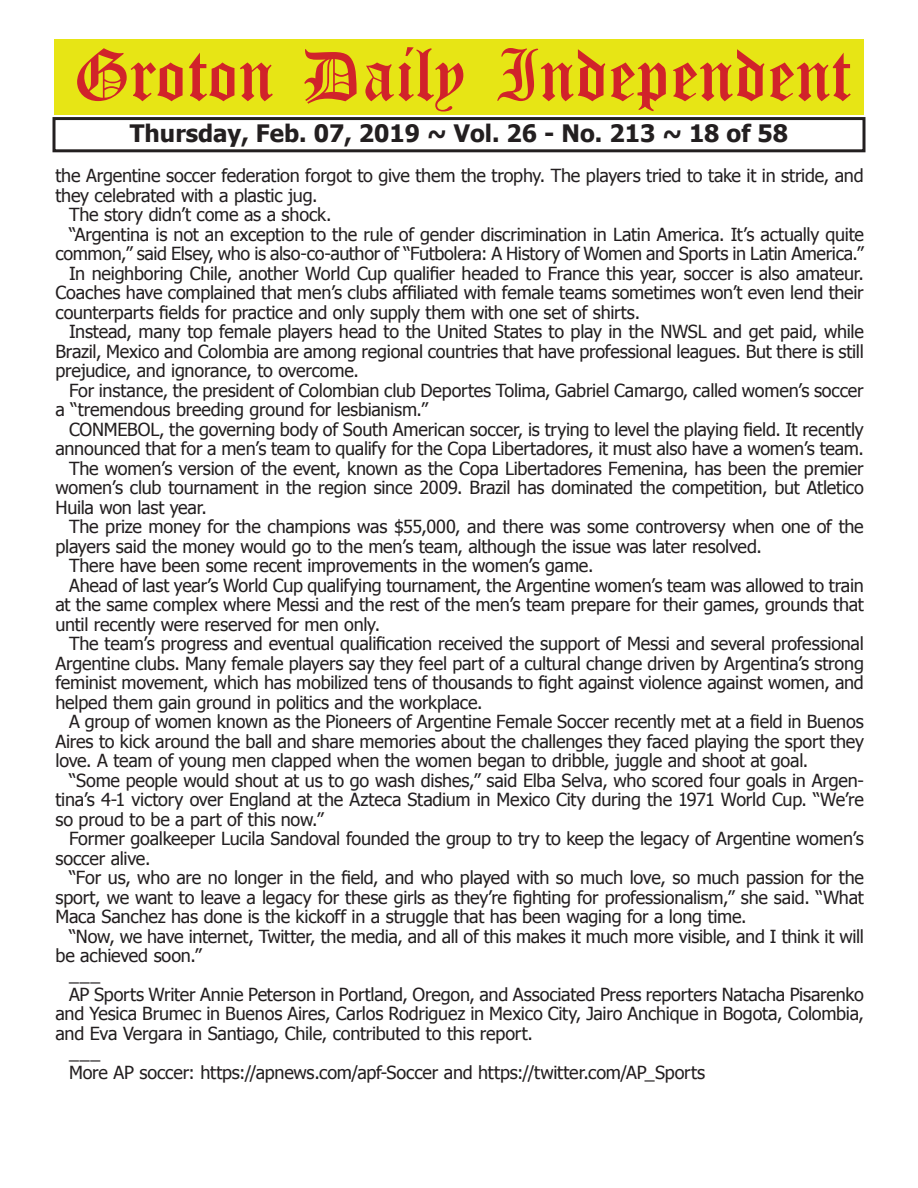
<style>
.page{position:relative;width:918px;height:1188px;background:#fff}
.page>*{position:absolute;margin:0;border:0;box-sizing:border-box;transform-origin:0 0}
.t1{font:54px "Old English Five";color:#d1232a}
.t2{font:700 24px "Tahoma";color:#231f20}
.t3{font:18px "Tahoma";letter-spacing:-.01em;color:#231f20}
</style>
<div class="page">
<div style="left:52px;top:117px;width:814px;height:35px;border:3px solid #231f20"></div>
<div style="left:54px;top:40px;width:810px;height:75px;background:#e7e515"></div>
<h1 class="t1" style="left:73px;top:50px;width:779px">Groton Daily Independent</h1>
<h2 class="t2" style="left:130px;top:116px;width:660px">Thursday, Feb. 07, 2019 ~ Vol. 26 - No. 213 ~ 18 of 58</h2>
<p class="t3" style="left:56px;top:164px;width:810px">the Argentine soccer federation forgot to give them the trophy. The players tried to take it in stride, and</p>
<p class="t3" style="left:56px;top:183px;width:264px">they celebrated with a plastic jug.</p>
<p class="t3" style="left:69px;top:203px;width:264px">The story didn’t come as a shock.</p>
<p class="t3" style="left:69px;top:222px;width:796px">“Argentina is not an exception to the rule of gender discrimination in Latin America. It’s actually quite</p>
<p class="t3" style="left:56px;top:242px;width:810px">common,” said Elsey, who is also-co-author of “Futbolera: A History of Women and Sports in Latin America.”</p>
<p class="t3" style="left:69px;top:261px;width:796px">In neighboring Chile, another World Cup qualifier headed to France this year, soccer is also amateur.</p>
<p class="t3" style="left:56px;top:281px;width:810px">Coaches have complained that men’s clubs affiliated with female teams sometimes won’t even lend their</p>
<p class="t3" style="left:56px;top:300px;width:586px">counterparts fields for practice and only supply them with one set of shirts.</p>
<p class="t3" style="left:69px;top:320px;width:796px">Instead, many top female players head to the United States to play in the NWSL and get paid, while</p>
<p class="t3" style="left:56px;top:339px;width:810px">Brazil, Mexico and Colombia are among regional countries that have professional leagues. But there is still</p>
<p class="t3" style="left:56px;top:359px;width:305px">prejudice, and ignorance, to overcome.</p>
<p class="t3" style="left:69px;top:378px;width:796px">For instance, the president of Colombian club Deportes Tolima, Gabriel Camargo, called women’s soccer</p>
<p class="t3" style="left:56px;top:398px;width:374px">a “tremendous breeding ground for lesbianism.”</p>
<p class="t3" style="left:69px;top:417px;width:796px">CONMEBOL, the governing body of South American soccer, is trying to level the playing field. It recently</p>
<p class="t3" style="left:56px;top:437px;width:810px">announced that for a men’s team to qualify for the Copa Libertadores, it must also have a women’s team.</p>
<p class="t3" style="left:69px;top:456px;width:796px">The women’s version of the event, known as the Copa Libertadores Femenina, has been the premier</p>
<p class="t3" style="left:56px;top:476px;width:810px">women’s club tournament in the region since 2009. Brazil has dominated the competition, but Atletico</p>
<p class="t3" style="left:56px;top:495px;width:153px">Huila won last year.</p>
<p class="t3" style="left:69px;top:515px;width:796px">The prize money for the champions was $55,000, and there was some controversy when one of the</p>
<p class="t3" style="left:56px;top:534px;width:708px">players said the money would go to the men’s team, although the issue was later resolved.</p>
<p class="t3" style="left:69px;top:554px;width:526px">There have been some recent improvements in the women’s game.</p>
<p class="t3" style="left:69px;top:573px;width:796px">Ahead of last year’s World Cup qualifying tournament, the Argentine women’s team was allowed to train</p>
<p class="t3" style="left:56px;top:592px;width:810px">at the same complex where Messi and the rest of the men’s team prepare for their games, grounds that</p>
<p class="t3" style="left:56px;top:612px;width:326px">until recently were reserved for men only.</p>
<p class="t3" style="left:69px;top:631px;width:796px">The team’s progress and eventual qualification received the support of Messi and several professional</p>
<p class="t3" style="left:56px;top:651px;width:810px">Argentine clubs. Many female players say they feel part of a cultural change driven by Argentina’s strong</p>
<p class="t3" style="left:56px;top:670px;width:810px">feminist movement, which has mobilized tens of thousands to fight against violence against women, and</p>
<p class="t3" style="left:56px;top:690px;width:429px">helped them gain ground in politics and the workplace.</p>
<p class="t3" style="left:69px;top:709px;width:796px">A group of women known as the Pioneers of Argentine Female Soccer recently met at a field in Buenos</p>
<p class="t3" style="left:56px;top:729px;width:810px">Aires to kick around the ball and share memories about the challenges they faced playing the sport they</p>
<p class="t3" style="left:56px;top:748px;width:754px">love. A team of young men clapped when the women began to dribble, juggle and shoot at goal.</p>
<p class="t3" style="left:69px;top:768px;width:796px">“Some people would shout at us to go wash dishes,” said Elba Selva, who scored four goals in Argen-</p>
<p class="t3" style="left:56px;top:787px;width:810px">tina’s 4-1 victory over England at the Azteca Stadium in Mexico City during the 1971 World Cup. “We’re</p>
<p class="t3" style="left:56px;top:807px;width:270px">so proud to be a part of this now.”</p>
<p class="t3" style="left:69px;top:826px;width:796px">Former goalkeeper Lucila Sandoval founded the group to try to keep the legacy of Argentine women’s</p>
<p class="t3" style="left:56px;top:846px;width:97px">soccer alive.</p>
<p class="t3" style="left:69px;top:865px;width:797px">“For us, who are no longer in the field, and who played with so much love, so much passion for the</p>
<p class="t3" style="left:56px;top:885px;width:810px">sport, we want to leave a legacy for these girls as they’re fighting for professionalism,” she said. “What</p>
<p class="t3" style="left:56px;top:904px;width:693px">Maca Sanchez has done is the kickoff in a struggle that has been waging for a long time.</p>
<p class="t3" style="left:69px;top:924px;width:796px">“Now, we have internet, Twitter, the media, and all of this makes it much more visible, and I think it will</p>
<p class="t3" style="left:56px;top:943px;width:148px">be achieved soon.”</p>
<p class="t3" style="left:69px;top:963px;width:33px">___</p>
<p class="t3" style="left:69px;top:982px;width:796px">AP Sports Writer Annie Peterson in Portland, Oregon, and Associated Press reporters Natacha Pisarenko</p>
<p class="t3" style="left:56px;top:1002px;width:810px">and Yesica Brumec in Buenos Aires, Carlos Rodriguez in Mexico City, Jairo Anchique in Bogota, Colombia,</p>
<p class="t3" style="left:56px;top:1021px;width:479px">and Eva Vergara in Santiago, Chile, contributed to this report.</p>
<p class="t3" style="left:69px;top:1041px;width:33px">___</p>
<p class="t3" style="left:69px;top:1060px;width:638px">More AP soccer: https://apnews.com/apf-Soccer and https://twitter.com/AP_Sports</p>
</div>
